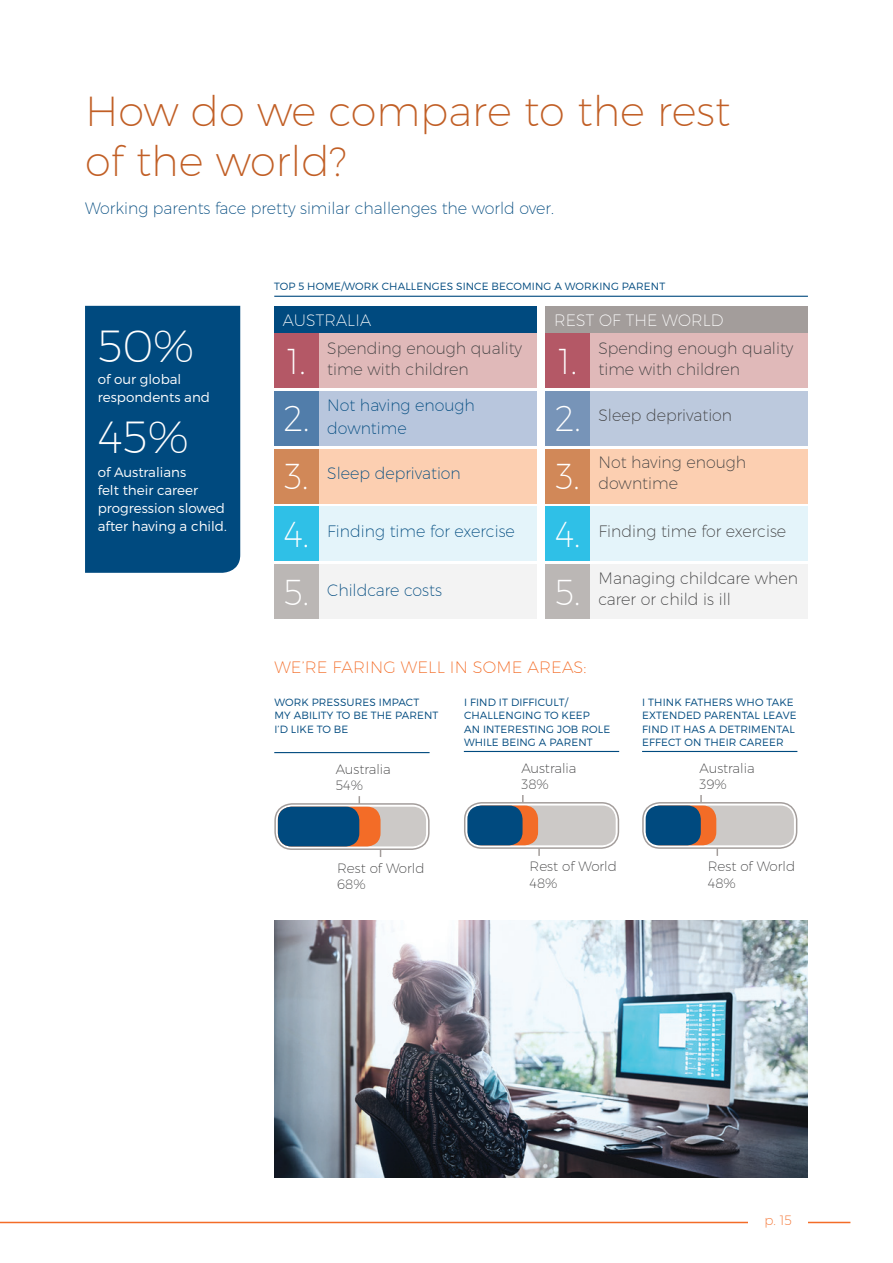
<style>
.page{position:relative;width:893px;height:1263px;background:#fff}
.page>*{position:absolute;margin:0;border:0;box-sizing:border-box;transform-origin:0 0}
.t1{font:200 45px "Montserrat";color:#fff}
.t2{font:200 42px/50.4px "Montserrat";color:#c15f26}
.t3{font:200 36px "Montserrat";color:#fff;scale:.96 1}
.t4{font:200 16.5px "Montserrat";color:#3e3e3f;scale:.96 1}
.t5{font:200 16.5px "Montserrat";color:#004a7f;scale:.96 1}
.t6{font:200 16.5px "Montserrat";letter-spacing:.01em;color:#f36c27}
.t7{font:200 16.5px "Montserrat";letter-spacing:.01em;color:#fff;scale:.96 1}
.t8{font:300 13.5px/18px "Montserrat";color:#fff}
.t9{font:200 13.5px/16.5px "Montserrat";color:#3e3e3f}
.t10{font:200 13.5px "Montserrat";color:#f36c27}
.t11{font:300 10.5px/13.5px "Montserrat";letter-spacing:.01em;color:#004a7f}
.s1{font-size:36px;color:#fff}
</style>
<div class="page">
<hr style="left:0;top:1222px;width:850px;height:1px;background:#f36c27">
<div style="left:748px;top:1208px;width:60px;height:25px;background:#fff"></div>
<div style="left:274px;top:306px;width:263px;height:27px;background:#004a7f"></div>
<div style="left:546px;top:306px;width:262px;height:27px;background:#a39d9b"></div>
<hr style="left:274px;top:296px;width:534px;height:1px;background:#004a7f">
<div style="left:319px;top:333px;width:218px;height:55px;background:#e0b9b9"></div>
<div style="left:274px;top:333px;width:45px;height:55px;background:#b45866"></div>
<div style="left:590px;top:333px;width:218px;height:55px;background:#e0b9b9"></div>
<div style="left:546px;top:333px;width:44px;height:55px;background:#b45866"></div>
<div style="left:319px;top:391px;width:218px;height:55px;background:#b8c6dd"></div>
<div style="left:274px;top:391px;width:45px;height:55px;background:#517daa"></div>
<div style="left:590px;top:391px;width:218px;height:55px;background:#bcc9dd"></div>
<div style="left:546px;top:391px;width:44px;height:55px;background:#7794b8"></div>
<div style="left:319px;top:506px;width:218px;height:55px;background:#e4f4fa"></div>
<div style="left:274px;top:506px;width:45px;height:55px;background:#2fc0e7"></div>
<div style="left:590px;top:506px;width:218px;height:55px;background:#e4f4fa"></div>
<div style="left:546px;top:506px;width:44px;height:55px;background:#2fc0e7"></div>
<div style="left:319px;top:564px;width:218px;height:55px;background:#f3f3f3"></div>
<div style="left:274px;top:564px;width:45px;height:55px;background:#bbb7b5"></div>
<div style="left:590px;top:564px;width:218px;height:55px;background:#f3f3f3"></div>
<div style="left:546px;top:564px;width:44px;height:55px;background:#bbb7b5"></div>
<div style="left:319px;top:449px;width:218px;height:55px;background:#fccfb1"></div>
<div style="left:274px;top:449px;width:45px;height:55px;background:#d18858"></div>
<div style="left:590px;top:449px;width:218px;height:55px;background:#fccfb1"></div>
<div style="left:546px;top:449px;width:44px;height:55px;background:#d18858"></div>
<hr style="left:359px;top:796px;width:1px;height:49px;background:#a39d9b">
<hr style="left:380px;top:808px;width:1px;height:49px;background:#a39d9b">
<svg style="left:275px;top:804px;width:154px;height:45px"></svg>
<div style="left:274px;top:803px;width:156px;height:47px;border:2px solid #a39d9b;border-radius:17px"></div>
<div style="left:279px;top:807px;width:146px;height:39px;background:#ccc9c7;border-radius:13px"></div>
<div style="left:278px;top:807px;width:148px;height:39px;border:2px solid #ccc9c7;border-radius:13px"></div>
<div style="left:279px;top:807px;width:101px;height:39px;background:#f36c27;border-radius:13px"></div>
<div style="left:278px;top:807px;width:103px;height:39px;border:2px solid #f36c27;border-radius:13px"></div>
<div style="left:279px;top:807px;width:80px;height:39px;background:#004a7f;border-radius:13px"></div>
<div style="left:278px;top:807px;width:81px;height:39px;border:2px solid #004a7f;border-radius:13px"></div>
<hr style="left:274px;top:752px;width:156px;height:1px;background:#004a7f">
<hr style="left:522px;top:795px;width:2px;height:49px;background:#a39d9b">
<hr style="left:538px;top:807px;width:2px;height:49px;background:#a39d9b">
<svg style="left:465px;top:803px;width:153px;height:45px"></svg>
<div style="left:464px;top:802px;width:155px;height:47px;border:2px solid #a39d9b;border-radius:17px"></div>
<div style="left:468px;top:806px;width:147px;height:38px;background:#ccc9c7;border-radius:13px"></div>
<div style="left:467px;top:805px;width:149px;height:40px;border:2px solid #ccc9c7;border-radius:13px"></div>
<div style="left:470px;top:806px;width:67px;height:38px;background:#f36c27;border-radius:13px"></div>
<div style="left:469px;top:805px;width:69px;height:40px;border:2px solid #f36c27;border-radius:13px"></div>
<div style="left:468px;top:806px;width:54px;height:38px;background:#004a7f;border-radius:13px"></div>
<div style="left:467px;top:805px;width:56px;height:40px;border:2px solid #004a7f;border-radius:13px"></div>
<hr style="left:464px;top:751px;width:155px;height:1px;background:#004a7f">
<hr style="left:700px;top:795px;width:2px;height:49px;background:#a39d9b">
<hr style="left:717px;top:807px;width:1px;height:49px;background:#a39d9b">
<svg style="left:643px;top:803px;width:154px;height:45px"></svg>
<div style="left:642px;top:802px;width:155px;height:47px;border:2px solid #a39d9b;border-radius:17px"></div>
<div style="left:646px;top:806px;width:147px;height:38px;background:#ccc9c7;border-radius:13px"></div>
<div style="left:646px;top:805px;width:148px;height:40px;border:2px solid #ccc9c7;border-radius:13px"></div>
<div style="left:648px;top:806px;width:68px;height:38px;background:#f36c27;border-radius:13px"></div>
<div style="left:647px;top:805px;width:69px;height:40px;border:2px solid #f36c27;border-radius:13px"></div>
<div style="left:646px;top:806px;width:54px;height:38px;background:#004a7f;border-radius:13px"></div>
<div style="left:646px;top:805px;width:55px;height:40px;border:2px solid #004a7f;border-radius:13px"></div>
<hr style="left:642px;top:751px;width:155px;height:1px;background:#004a7f">
<div style="left:85px;top:306px;width:155px;height:267px;background:#004a7f"></div>
<img style="left:274px;top:921px;width:534px;height:257px">
<h2 class="t2" style="left:85px;top:87px;width:647px">How do we compare to the rest of the world?</h2>
<h3 class="t5" style="left:85px;top:201px;width:490px">Working parents face pretty similar challenges the world over.</h3>
<p class="t11" style="left:274px;top:280px;width:392px">TOP 5 HOME/WORK CHALLENGES SINCE BECOMING A WORKING PARENT</p>
<h1 class="t1" style="left:98px;top:325px;width:98px">50%</h1>
<p class="t8" style="left:98px;top:371px;width:114px">of our global respondents and</p>
<h1 class="t1" style="left:98px;top:416px;width:92px">45%</h1>
<p class="t8" style="left:98px;top:464px;width:131px">of Australians<br>felt their career progression slowed after having a child.</p>
<h3 class="t7" style="left:283px;top:312px;width:93px">AUSTRALIA</h3>
<h3 class="t7" style="left:554px;top:312px;width:178px">REST OF THE WORLD</h3>
<h3 class="t4" style="left:287px;top:361px;width:191px"><span class="s1">1.</span> time with children</h3>
<h3 class="t4" style="left:598px;top:340px;width:205px">Spending enough quality</h3>
<h3 class="t4" style="left:327px;top:340px;width:205px">Spending enough quality</h3>
<h3 class="t4" style="left:558px;top:361px;width:191px"><span class="s1">1.</span> time with children</h3>
<h3 class="t5" style="left:327px;top:398px;width:155px">Not having enough</h3>
<h3 class="t5" style="left:283px;top:420px;width:130px"><span class="s1">2.</span> downtime</h3>
<h3 class="t4" style="left:598px;top:407px;width:141px">Sleep deprivation</h3>
<h3 class="t3" style="left:555px;top:402px;width:29px">2.</h3>
<h3 class="t3" style="left:284px;top:459px;width:27px">3.</h3>
<h3 class="t5" style="left:327px;top:465px;width:141px">Sleep deprivation</h3>
<h3 class="t4" style="left:598px;top:455px;width:155px">Not having enough</h3>
<h3 class="t4" style="left:556px;top:476px;width:129px"><span class="s1">3.</span> downtime</h3>
<h3 class="t3" style="left:284px;top:517px;width:28px">4.</h3>
<h3 class="t4" style="left:598px;top:523px;width:197px">Finding time for exercise</h3>
<h3 class="t3" style="left:555px;top:517px;width:28px">4.</h3>
<h3 class="t5" style="left:327px;top:523px;width:197px">Finding time for exercise</h3>
<h3 class="t5" style="left:284px;top:582px;width:166px"><span class="s1">5.</span> Childcare costs</h3>
<h3 class="t4" style="left:598px;top:570px;width:209px">Managing childcare when</h3>
<h3 class="t4" style="left:555px;top:591px;width:185px"><span class="s1">5.</span> carer or child is ill</h3>
<h3 class="t6" style="left:274px;top:660px;width:314px">WE’RE FARING WELL IN SOME AREAS:</h3>
<p class="t11" style="left:274px;top:696px;width:165px">WORK PRESSURES IMPACT<br>MY ABILITY TO BE THE PARENT<br>I’D LIKE TO BE</p>
<p class="t11" style="left:464px;top:696px;width:148px">I FIND IT DIFFICULT/<br>CHALLENGING TO KEEP<br>AN INTERESTING JOB ROLE<br>WHILE BEING A PARENT</p>
<p class="t11" style="left:642px;top:696px;width:156px">I THINK FATHERS WHO TAKE<br>EXTENDED PARENTAL LEAVE<br>FIND IT HAS A DETRIMENTAL<br>EFFECT ON THEIR CAREER</p>
<p class="t9" style="left:336px;top:761px;width:57px">Australia<br>54%</p>
<p class="t9" style="left:521px;top:760px;width:57px">Australia<br>38%</p>
<p class="t9" style="left:700px;top:760px;width:57px">Australia<br>39%</p>
<p class="t9" style="left:337px;top:860px;width:89px">Rest of World<br>68%</p>
<p class="t9" style="left:530px;top:859px;width:89px">Rest of World<br>48%</p>
<p class="t9" style="left:708px;top:859px;width:89px">Rest of World<br>48%</p>
<p class="t10" style="left:764px;top:1214px;width:29px">p. 15</p>
</div>
